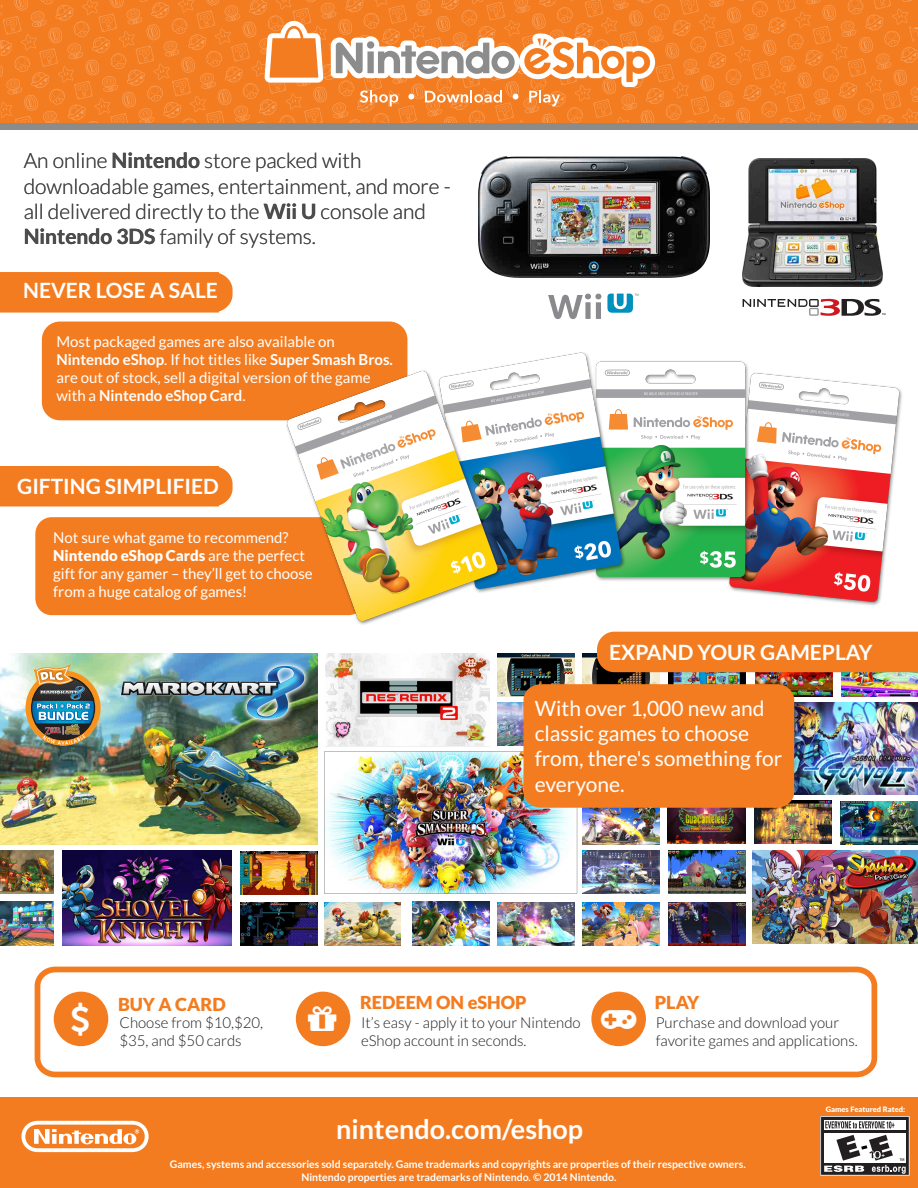
<style>
.page{position:relative;width:918px;height:1188px;background:#fff}
.page>*{position:absolute;margin:0;border:0;box-sizing:border-box;transform-origin:0 0}
.t1{font:700 27px "Lato";color:#fff}
.t2{font:300 21px/25.2px "Lato";color:#4c4d4d}
.t3{font:21px/25.2px "Lato";color:#fff}
.t4{font:700 21px "Lato";color:#fff}
.t5{font:900 18px "Lato";color:#f47c20}
.t6{font:15px/18px "Lato";color:#fff}
.t7{font:300 15px/18px "Lato";color:#231f20}
.t8{font:700 10.5px/12.6px "Lato";color:#fff;text-align:center}
.t9{font:900 7.5px "Lato";color:#fff}
.s1{font-weight:700}
.s2{font-weight:900}
</style>
<div class="page">
<svg style="left:0;top:0;width:918px;height:123px;background:#f48026"></svg>
<div style="left:0;top:123px;width:918px;height:7px;background:#8b8b8a"></div>
<svg style="left:331px;top:33px;width:324px;height:73px"></svg>
<svg style="left:265px;top:21px;width:58px;height:62px"></svg>
<img style="left:743px;top:159px;width:139px;height:128px">
<img style="left:478px;top:156px;width:231px;height:122px">
<svg style="left:743px;top:299px;width:138px;height:10px"></svg>
<svg style="left:548px;top:294px;width:53px;height:15px"></svg>
<svg style="left:607px;top:294px;width:32px;height:15px"></svg>
<img style="left:753px;top:850px;width:165px;height:93px">
<img style="left:63px;top:850px;width:169px;height:95px">
<img style="left:0;top:902px;width:54px;height:43px">
<img style="left:0;top:850px;width:54px;height:43px">
<img style="left:669px;top:902px;width:76px;height:43px">
<img style="left:583px;top:661px;width:76px;height:23px">
<img style="left:498px;top:661px;width:76px;height:23px">
<img style="left:326px;top:661px;width:163px;height:23px">
<img style="left:0;top:654px;width:317px;height:191px">
<img style="left:122px;top:658px;width:189px;height:67px">
<svg style="left:26px;top:670px;width:75px;height:76px"></svg>
<img style="left:32px;top:664px;width:62px;height:81px">
<img style="left:324px;top:902px;width:77px;height:43px">
<img style="left:412px;top:902px;width:77px;height:43px">
<img style="left:841px;top:801px;width:76px;height:43px">
<img style="left:583px;top:902px;width:76px;height:43px">
<img style="left:498px;top:902px;width:76px;height:43px">
<img style="left:794px;top:800px;width:37px;height:44px">
<img style="left:756px;top:672px;width:76px;height:25px">
<img style="left:842px;top:672px;width:76px;height:24px">
<img style="left:669px;top:672px;width:76px;height:12px">
<img style="left:794px;top:702px;width:123px;height:92px">
<img style="left:241px;top:852px;width:77px;height:43px">
<img style="left:241px;top:902px;width:76px;height:43px">
<img style="left:324px;top:684px;width:470px;height:210px">
<div style="left:597px;top:661px;width:321px;height:11px;background:#f47c20"></div>
<div style="left:0;top:272px;width:233px;height:41px;background:#f47c20"></div>
<div style="left:42px;top:322px;width:365px;height:98px;background:#f47c20;border-radius:18px"></div>
<div style="left:35px;top:517px;width:330px;height:98px;background:#f47c20;border-radius:16px"></div>
<div style="left:0;top:466px;width:233px;height:40px;background:#f47c20"></div>
<img style="left:272px;top:309px;width:646px;height:352px">
<div style="left:35px;top:967px;width:842px;height:110px;border:6px solid #f47c20;border-radius:17px"></div>
<div style="left:54px;top:992px;width:54px;height:54px;background:#f47c20;border-radius:50%"></div>
<div style="left:296px;top:992px;width:54px;height:54px;background:#f47c20;border-radius:50%"></div>
<div style="left:591px;top:992px;width:55px;height:54px;background:#f47c20;border-radius:50%"></div>
<div style="left:0;top:1097px;width:918px;height:91px;background:#f47c20"></div>
<svg style="left:21px;top:1121px;width:128px;height:31px"></svg>
<svg style="left:820px;top:1116px;width:90px;height:60px;background:#999595"></svg>
<h2 class="t2" style="left:24px;top:148px;width:428px">An online <span class="s1">Nintendo</span> store packed with downloadable games, entertainment, and more - all delivered directly to the <span class="s1">Wii U</span> console and <span class="s1">Nintendo 3DS</span> family of systems.</h2>
<h2 class="t4" style="left:23px;top:279px;width:196px">NEVER LOSE A SALE</h2>
<p class="t6" style="left:56px;top:332px;width:338px">Most packaged games are also available on <span class="s1">Nintendo eShop</span>. If hot titles like <span class="s1">Super Smash Bros. </span>are out of stock, sell a digital version of the game with a <span class="s1">Nintendo eShop Card</span>.</p>
<h2 class="t4" style="left:17px;top:474px;width:203px">GIFTING SIMPLIFIED</h2>
<p class="t6" style="left:53px;top:528px;width:261px">Not sure what game to recommend?<br><span class="s2">Nintendo eShop Cards</span> are the perfect gift for any gamer – they’ll get to choose from a huge catalog of games!</p>
<h2 class="t4" style="left:609px;top:640px;width:265px">EXPAND YOUR GAMEPLAY</h2>
<h2 class="t3" style="left:535px;top:696px;width:249px">With over 1,000 new and classic games to choose from, there's something for everyone.</h2>
<p class="t5" style="left:118px;top:993px;width:109px">BUY A CARD</p>
<p class="t5" style="left:360px;top:992px;width:168px">REDEEM ON eSHOP</p>
<p class="t5" style="left:655px;top:992px;width:46px">PLAY</p>
<p class="t7" style="left:120px;top:1013px;width:145px">Choose from $10,$20, $35, and $50 cards</p>
<p class="t7" style="left:361px;top:1013px;width:221px">It’s easy - apply it to your Nintendo eShop account in seconds.</p>
<p class="t7" style="left:656px;top:1013px;width:204px">Purchase and download your favorite games and applications.</p>
<h1 class="t1" style="left:336px;top:1114px;width:248px">nintendo.com/eshop</h1>
<p class="t9" style="left:826px;top:1105px;width:81px">Games Featured Rated:</p>
<p class="t8" style="left:170px;top:1158px;width:577px">Games, systems and accessories sold separately. Game trademarks and copyrights are properties of their respective owners.<br>Nintendo properties are trademarks of Nintendo. © 2014 Nintendo.</p>
</div>
